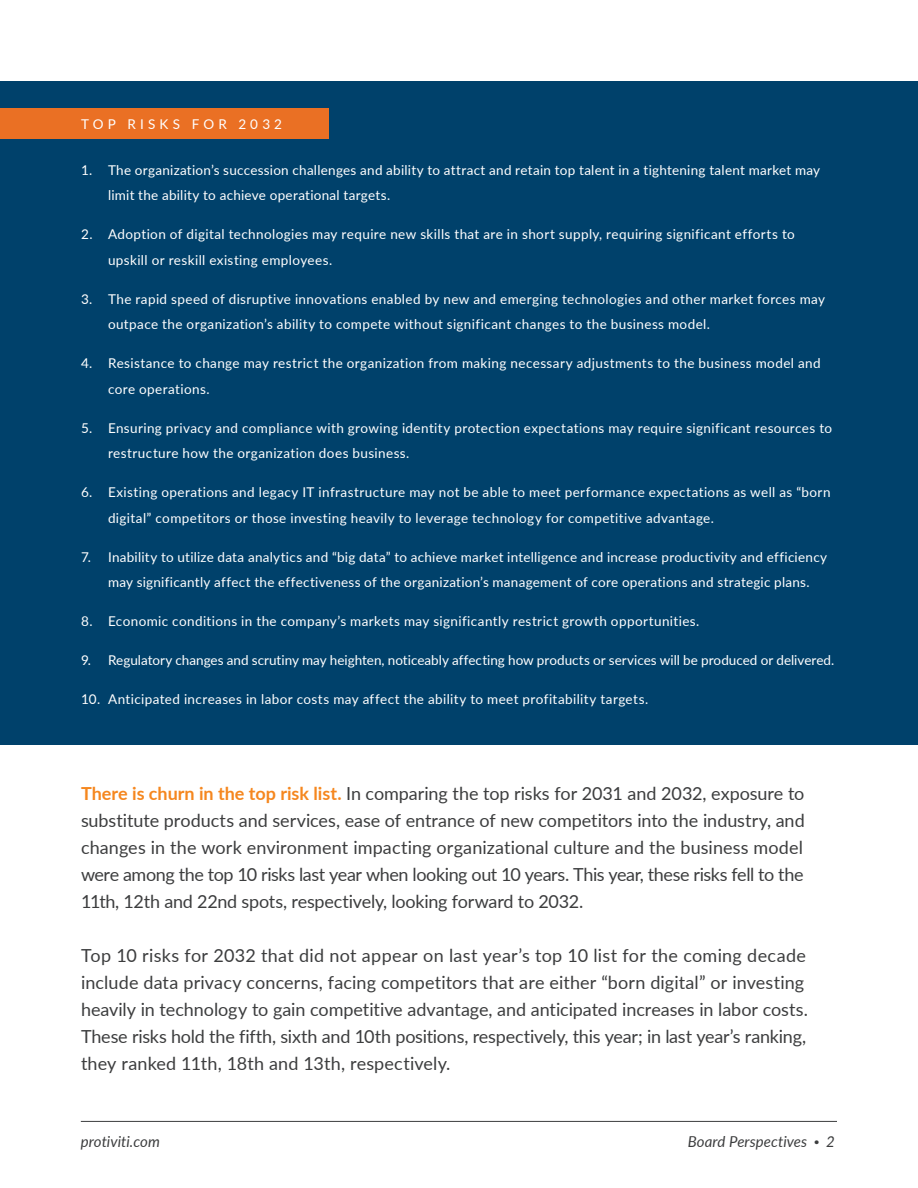
<style>
.page{position:relative;width:918px;height:1188px;background:#fff}
.page>*{position:absolute;margin:0;border:0;box-sizing:border-box;transform-origin:0 0}
.Body_Text_-_12_18{font:18px/27px "Lato";letter-spacing:-.015em;color:#3c3d3e;text-align:justify}
.Subhead_1_-_DarkBlue{font:18px/27px "Lato";color:#3c3d3e}
.t1{font:italic 15px "Lato";letter-spacing:.005em;color:#3c3d3e}
.Graphic_header_-_9_1{font:13.5px/25.5px "Lato";letter-spacing:.025em;color:#fff}
.Graphic_header_-_9_1-2{font:13.5px "Lato";color:#fff}
.Graphic_header_-_9_1-3{font:13.5px "Lato";letter-spacing:.31em;color:#fff}
.s1{font-weight:700;color:#f5871f}
.s2{font-weight:700;font-style:normal;font-size:9px}
</style>
<div class="page">
<hr style="left:81px;top:1121px;width:756px;height:1px;background:#3c3d3e">
<div style="left:0;top:81px;width:918px;height:664px;background:#00416b"></div>
<div style="left:0;top:108px;width:329px;height:30px;background:#ea7024"></div>
<p class="Graphic_header_-_9_1-3" style="left:81px;top:114px;width:203px">TOP RISKS FOR 2032</p>
<p class="Graphic_header_-_9_1" style="left:108px;top:157px;width:714px;text-indent:-27px">1. The organization’s succession challenges and ability to attract and retain top talent in a tightening talent market may limit the ability to achieve operational targets.</p>
<p class="Graphic_header_-_9_1" style="left:108px;top:221px;width:688px;text-indent:-27px">2. Adoption of digital technologies may require new skills that are in short supply, requiring significant efforts to upskill or reskill existing employees.</p>
<p class="Graphic_header_-_9_1" style="left:108px;top:286px;width:719px;text-indent:-27px">3. The rapid speed of disruptive innovations enabled by new and emerging technologies and other market forces may outpace the organization’s ability to compete without significant changes to the business model.</p>
<p class="Graphic_header_-_9_1" style="left:108px;top:350px;width:714px;text-indent:-27px">4. Resistance to change may restrict the organization from making necessary adjustments to the business model and core operations.</p>
<p class="Graphic_header_-_9_1" style="left:108px;top:415px;width:726px;text-indent:-27px">5. Ensuring privacy and compliance with growing identity protection expectations may require significant resources to restructure how the organization does business.</p>
<p class="Graphic_header_-_9_1" style="left:108px;top:479px;width:724px;text-indent:-27px">6. Existing operations and legacy IT infrastructure may not be able to meet performance expectations as well as “born digital” competitors or those investing heavily to leverage technology for competitive advantage.</p>
<p class="Graphic_header_-_9_1" style="left:108px;top:544px;width:721px;text-indent:-27px">7. Inability to utilize data analytics and “big data” to achieve market intelligence and increase productivity and efficiency may significantly affect the effectiveness of the organization’s management of core operations and strategic plans.</p>
<p class="Graphic_header_-_9_1" style="left:81px;top:608px;width:620px">8. Economic conditions in the company’s markets may significantly restrict growth opportunities.</p>
<p class="Graphic_header_-_9_1-2" style="left:81px;top:651px;width:755px">9. Regulatory changes and scrutiny may heighten, noticeably affecting how products or services will be produced or delivered.</p>
<p class="Graphic_header_-_9_1" style="left:81px;top:686px;width:569px">10. Anticipated increases in labor costs may affect the ability to meet profitability targets.</p>
<p class="Body_Text_-_12_18" style="left:81px;top:779px;width:725px"><span class="s1">There is churn in the top risk list.</span> In comparing the top risks for 2031 and 2032, exposure to substitute products and services, ease of entrance of new competitors into the industry, and changes in the work environment impacting organizational culture and the business model were among the top 10 risks last year when looking out 10 years. This year, these risks fell to the 11th, 12th and 22nd spots, respectively, looking forward to 2032.</p>
<p class="Subhead_1_-_DarkBlue" style="left:81px;top:941px;width:728px">Top 10 risks for 2032 that did not appear on last year’s top 10 list for the coming decade include data privacy concerns, facing competitors that are either “born digital” or investing heavily in technology to gain competitive advantage, and anticipated increases in labor costs.<br>These risks hold the fifth, sixth and 10th positions, respectively, this year; in last year’s ranking, they ranked 11th, 18th and 13th, respectively.</p>
<p class="t1" style="left:81px;top:1131px;width:81px">protiviti.com</p>
<p class="t1" style="left:688px;top:1131px;width:149px">Board Perspectives <span class="s2">•</span> 2</p>
</div>
